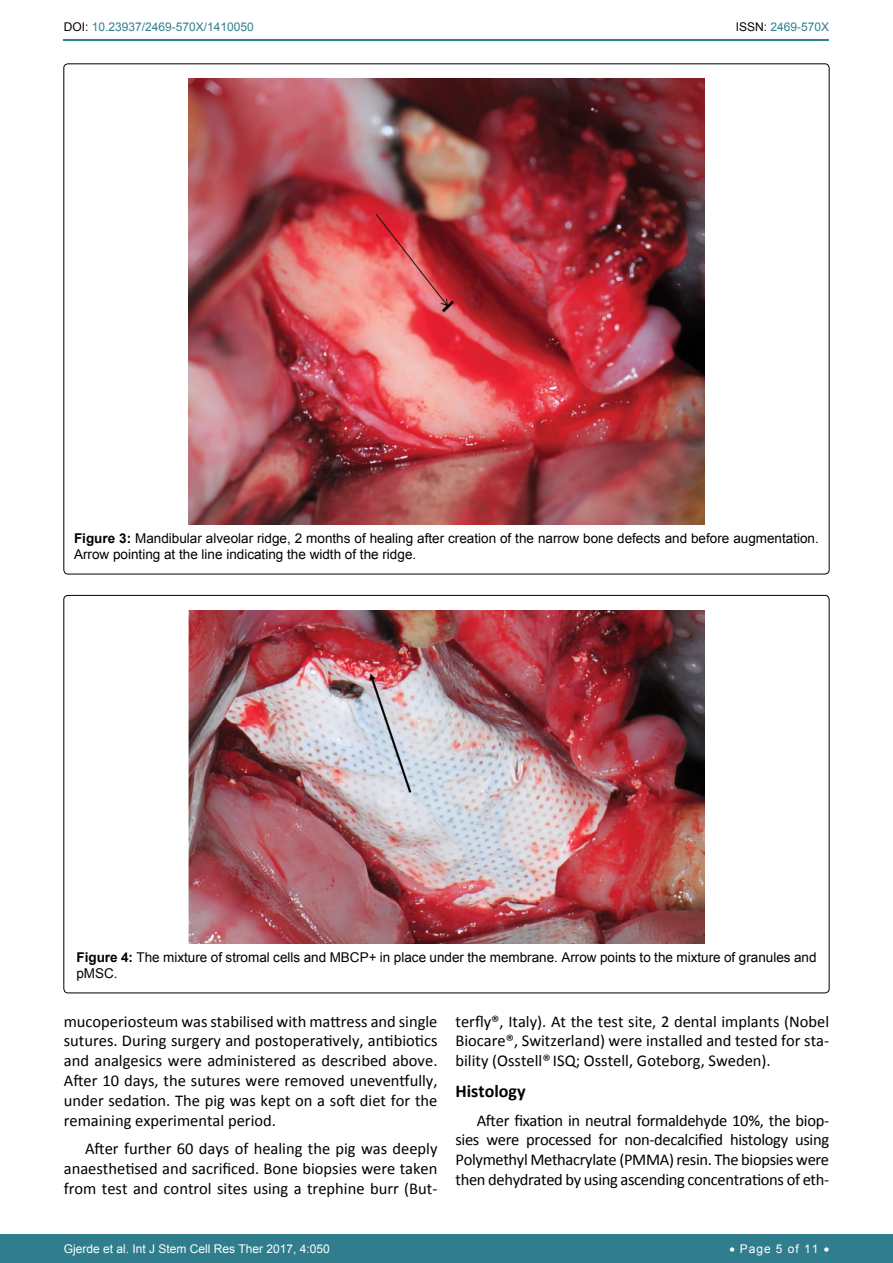
<style>
.page{position:relative;width:893px;height:1263px;background:#fff}
.page>*{position:absolute;margin:0;border:0;box-sizing:border-box;transform-origin:0 0}
.t1{font:700 18px "Calibri";color:#000}
.t2{font:16.5px/19.8px "Calibri";color:#000;text-align:justify}
.t3{font:13.5px/16.2px "Arial";color:#000}
.t4{font:12px "Arial";color:#fff}
.t5{font:12px "Arial";color:#30808d}
.s1{color:#000}
.s2{font-weight:700}
</style>
<div class="page">
<hr style="left:64px;top:40px;width:765px;height:1px;background:#30808d">
<div style="left:0;top:1234px;width:893px;height:29px;background:#307d8d"></div>
<img style="left:189px;top:79px;width:515px;height:446px">
<img style="left:189px;top:610px;width:515px;height:334px">
<p class="t5" style="left:64px;top:19px;width:192px"><span class="s1">DOI:</span> 10.23937/2469-570X/1410050</p>
<p class="t5" style="left:736px;top:19px;width:95px"><span class="s1">ISSN:</span> 2469-570X</p>
<p class="t3" style="left:74px;top:530px;width:746px"><span class="s2">Figure 3:</span> Mandibular alveolar ridge, 2 months of healing after creation of the narrow bone defects and before augmentation.<br>Arrow pointing at the line indicating the width of the ridge.</p>
<p class="t3" style="left:76px;top:949px;width:742px"><span class="s2">Figure 4:</span> The mixture of stromal cells and MBCP+ in place under the membrane. Arrow points to the mixture of granules and pMSC.</p>
<p class="t2" style="left:64px;top:1011px;width:375px">mucoperiosteum was stabilised with mattress and single sutures. During surgery and postoperatively, antibiotics and analgesics were administered as described above.<br>After 10 days, the sutures were removed uneventfully, under sedation. The pig was kept on a soft diet for the remaining experimental period.</p>
<p class="t2" style="left:64px;top:1138px;width:375px;text-indent:21px">After further 60 days of healing the pig was deeply anaesthetised and sacrificed. Bone biopsies were taken from test and control sites using a trephine burr (But-</p>
<p class="t2" style="left:455px;top:1011px;width:375px">terfly®, Italy). At the test site, 2 dental implants (Nobel Biocare®, Switzerland) were installed and tested for sta&shy;bility (Osstell® ISQ; Osstell, Goteborg, Sweden).</p>
<p class="t1" style="left:455px;top:1080px;width:72px">Histology</p>
<p class="t2" style="left:455px;top:1110px;width:375px;text-indent:21px">After fixation in neutral formaldehyde 10%, the biop&shy;sies were processed for non-decalcified histology using Polymethyl Methacrylate (PMMA) resin. The biopsies were then dehydrated by using ascending concentrations of eth-</p>
<p class="t4" style="left:64px;top:1241px;width:268px">Gjerde et al. Int J Stem Cell Res Ther 2017, 4:050</p>
<p class="t4" style="left:729px;top:1241px;width:101px">• Page 5 of 11 •</p>
</div>
